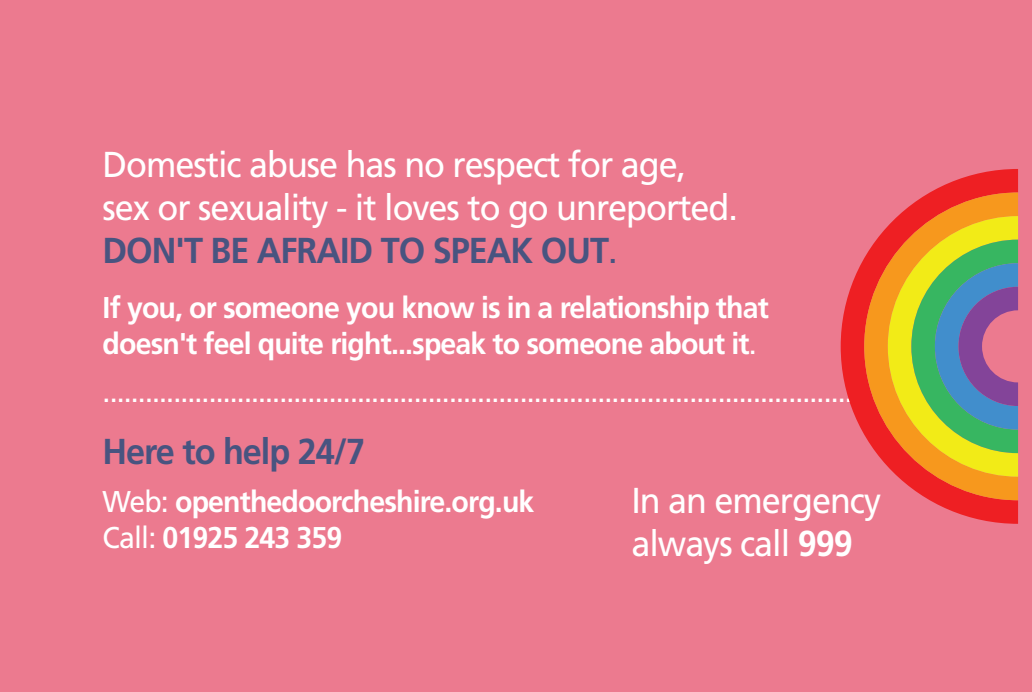
<style>
.page{position:relative;width:1032px;height:692px;background:#ec7a8f}
.page>*{position:absolute;margin:0;border:0;box-sizing:border-box;transform-origin:0 0}
.t1{font:36px/43.2px "Frutiger";letter-spacing:-.03em;color:#fff;scale:.95 1}
.t2{font:700 36px "Frutiger";letter-spacing:-.03em;color:#485480;scale:.95 1}
.t3{font:700 30px/36px "Frutiger";letter-spacing:-.03em;color:#fff;scale:.95 1}
.t4{font:30px "Frutiger";color:#fff;scale:.95 1}
.s1{font-weight:700;color:#485480}
.s2{color:#485480}
.s3{font-weight:400}
.s4{font-weight:700}
</style>
<div class="page">
<svg style="left:841px;top:169px;width:177px;height:355px"></svg>
<svg style="left:864px;top:192px;width:154px;height:308px"></svg>
<svg style="left:888px;top:216px;width:130px;height:260px;background:#f3a61d"></svg>
<svg style="left:911px;top:240px;width:107px;height:213px;background:#7e9d77"></svg>
<p class="t1" style="left:103px;top:143px;width:670px">Domestic abuse has no respect for age, sex or sexuality - it loves to go unreported.<br><span class="s1">DON'T BE AFRAID TO SPEAK OUT</span><span class="s2">.</span></p>
<p class="t3" style="left:103px;top:290px;width:703px">If you, or someone you know is in a relationship that doesn't feel quite right...speak to someone about it<span class="s3">.</span></p>
<p class="t4" style="left:103px;top:374px;width:806px">............................................................................................................</p>
<p class="t2" style="left:103px;top:431px;width:278px">Here to help 24/7</p>
<p class="t3" style="left:103px;top:484px;width:456px"><span class="s3">Web:</span> openthedoorcheshire.org.uk<br><span class="s3">Call:</span> 01925 243 359</p>
<p class="t1" style="left:631px;top:479px;width:264px">In an emergency always call <span class="s4">999</span></p>
</div>
